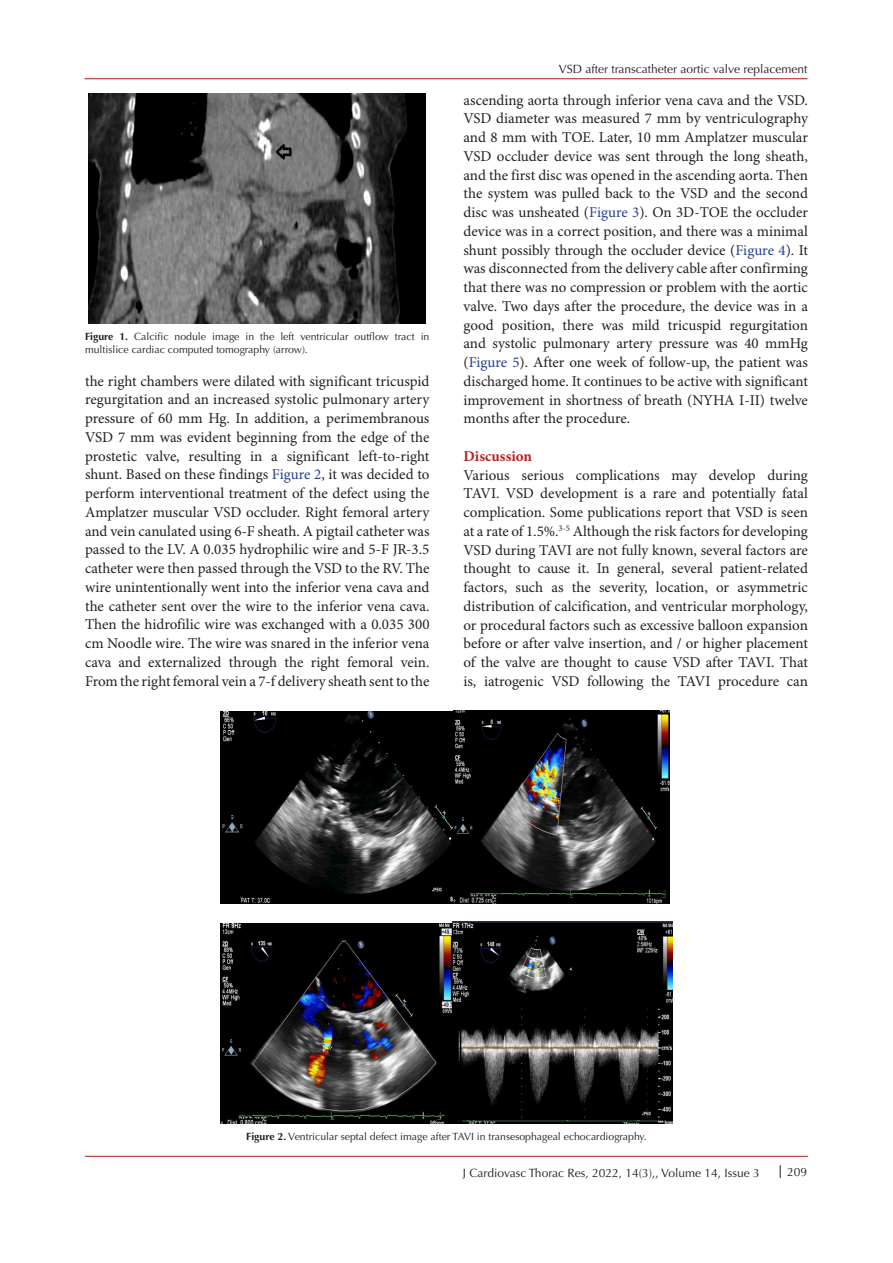
<style>
.page{position:relative;width:893px;height:1263px;background:#fff}
.page>*{position:absolute;margin:0;border:0;box-sizing:border-box;transform-origin:0 0}
.Gövde{font:15px/18.8px "Minion Pro";letter-spacing:-.005em;color:#231f20;text-align:justify}
.Gövde-2{font:700 15px "Minion Pro";color:#b42025}
.t1{font:12px "Optima LT Std";color:#231f20}
.t2{font:10.5px/13.5px "Optima LT Std";color:#231f20}
.s1{font-weight:700}
.s2{color:#253f8e}
</style>
<div class="page">
<hr style="left:85px;top:78px;width:722px;height:1px;background:#b4191e">
<hr style="left:85px;top:1156px;width:723px;height:1px;background:#b4191e">
<svg style="left:780px;top:1165px;width:1px;height:13px"></svg>
<img style="left:89px;top:94px;width:337px;height:230px">
<img style="left:220px;top:712px;width:233px;height:191px">
<img style="left:453px;top:710px;width:217px;height:193px">
<img style="left:220px;top:922px;width:452px;height:201px">
<p class="t2" style="left:85px;top:330px;width:346px"><span class="s1">Figure 1.</span> Calcific nodule image in the left ventricular outflow tract in multislice cardiac computed tomography (arrow).</p>
<p class="Gövde" style="left:85px;top:372px;width:346px">the right chambers were dilated with significant tricuspid regurgitation and an increased systolic pulmonary artery pressure of 60 mm Hg. In addition, a perimembranous VSD 7 mm was evident beginning from the edge of the prostetic valve, resulting in a significant left-to-right shunt. Based on these findings <span class="s2">Figure 2</span>, it was decided to perform interventional treatment of the defect using the Amplatzer muscular VSD occluder. Right femoral artery and vein canulated using 6-F sheath. A pigtail catheter was passed to the LV. A 0.035 hydrophilic wire and 5-F JR-3.5 catheter were then passed through the VSD to the RV. The wire unintentionally went into the inferior vena cava and the catheter sent over the wire to the inferior vena cava.<br>Then the hidrofilic wire was exchanged with a 0.035 300 cm Noodle wire. The wire was snared in the inferior vena cava and externalized through the right femoral vein.<br>From the right femoral vein a 7-f delivery sheath sent to the</p>
<p class="t1" style="left:559px;top:62px;width:250px">VSD after transcatheter aortic valve replacement</p>
<p class="Gövde" style="left:463px;top:91px;width:346px">ascending aorta through inferior vena cava and the VSD.<br>VSD diameter was measured 7 mm by ventriculography and 8 mm with TOE. Later, 10 mm Amplatzer muscular VSD occluder device was sent through the long sheath, and the first disc was opened in the ascending aorta. Then the system was pulled back to the VSD and the second disc was unsheated (<span class="s2">Figure 3</span>). On 3D-TOE the occluder device was in a correct position, and there was a minimal shunt possibly through the occluder device (<span class="s2">Figure 4</span>). It was disconnected from the delivery cable after confirming that there was no compression or problem with the aortic valve. Two days after the procedure, the device was in a good position, there was mild tricuspid regurgitation and systolic pulmonary artery pressure was 40 mmHg (<span class="s2">Figure 5</span>). After one week of follow-up, the patient was discharged home. It continues to be active with significant improvement in shortness of breath (NYHA I-II) twelve months after the procedure.</p>
<p class="Gövde-2" style="left:463px;top:445px;width:70px">Discussion</p>
<p class="Gövde" style="left:463px;top:466px;width:346px">Various serious complications may develop during TAVI. VSD development is a rare and potentially fatal complication. Some publications report that VSD is seen at a rate of 1.5%.<sup>3-5</sup> Although the risk factors for developing VSD during TAVI are not fully known, several factors are thought to cause it. In general, several patient-related factors, such as the severity, location, or asymmetric distribution of calcification, and ventricular morphology, or procedural factors such as excessive balloon expansion before or after valve insertion, and / or higher placement of the valve are thought to cause VSD after TAVI. That is, iatrogenic VSD following the TAVI procedure can</p>
<p class="t2" style="left:246px;top:1129px;width:402px"><span class="s1">Figure 2.</span> Ventricular septal defect image after TAVI in transesophageal echocardiography.</p>
<p class="t1" style="left:463px;top:1165px;width:299px">J Cardiovasc Thorac Res, 2022, 14(3),, Volume 14, Issue 3</p>
<p class="t1" style="left:787px;top:1165px;width:22px">209</p>
</div>
